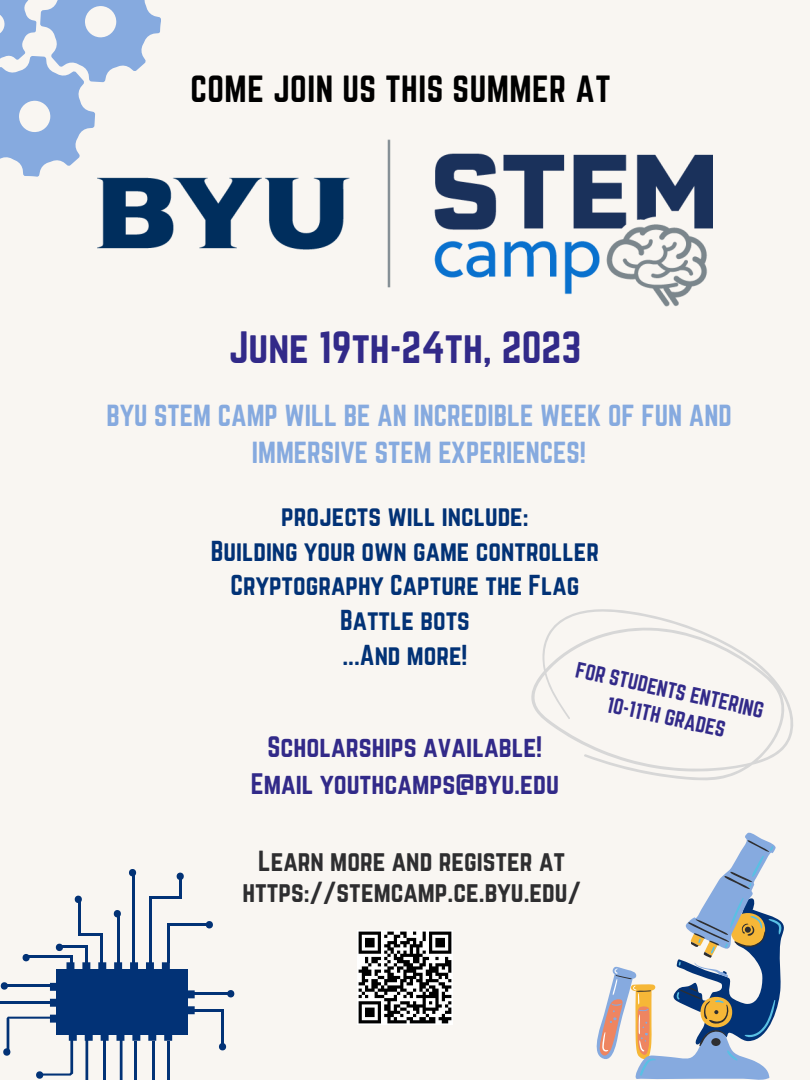
<style>
.page{position:relative;width:810px;height:1080px;background:#f9f6f2}
.page>*{position:absolute;margin:0;border:0;box-sizing:border-box;transform-origin:0 0}
.t1{font:39.62px "Norwester";color:#322a89}
.t2{font:33.12px "Norwester";letter-spacing:.015em;color:#000}
.t3{font:26.69px/37px "Norwester";color:#86aadf;text-align:center}
.t4{font:25.94px/36.1px "Norwester";color:#322a89;text-align:center}
.t5{font:25.44px/31.3px "Norwester";color:#2e2e30;text-align:center}
.t6{font:25.25px/34.9px "Norwester";color:#023276;text-align:center}
.t7{font:19.69px/27.2px "Norwester";color:#322a89;text-align:center}
</style>
<div class="page">
<svg style="left:597px;top:857px;width:187px;height:223px"></svg>
<img style="left:97px;top:139px;width:616px;height:168px">
<img style="left:358px;top:931px;width:94px;height:94px">
<svg style="left:0;top:0;width:164px;height:184px"></svg>
<hr style="left:167px;top:923px;width:2px;height:40px;background:#023276">
<hr style="left:167px;top:923px;width:42px;height:3px;background:#023276">
<svg style="left:206px;top:921px;width:7px;height:7px"></svg>
<hr style="left:149px;top:896px;width:3px;height:67px;background:#023276">
<hr style="left:149px;top:896px;width:33px;height:2px;background:#023276">
<hr style="left:179px;top:876px;width:3px;height:22px;background:#023276">
<svg style="left:176px;top:873px;width:8px;height:7px"></svg>
<hr style="left:132px;top:873px;width:3px;height:90px;background:#023276">
<hr style="left:118px;top:913px;width:2px;height:50px;background:#023276">
<hr style="left:101px;top:933px;width:2px;height:30px;background:#023276">
<hr style="left:81px;top:933px;width:20px;height:2px;background:#023276">
<hr style="left:78px;top:898px;width:3px;height:37px;background:#023276">
<svg style="left:74px;top:896px;width:8px;height:7px"></svg>
<svg style="left:113px;top:910px;width:8px;height:7px"></svg>
<svg style="left:129px;top:869px;width:8px;height:7px"></svg>
<hr style="left:194px;top:992px;width:37px;height:3px;background:#023276">
<hr style="left:194px;top:1009px;width:29px;height:3px;background:#023276">
<hr style="left:221px;top:1012px;width:2px;height:34px;background:#023276">
<svg style="left:227px;top:990px;width:8px;height:7px"></svg>
<svg style="left:219px;top:1043px;width:8px;height:7px"></svg>
<svg style="left:0;top:944px;width:195px;height:136px"></svg>
<svg style="left:531px;top:609px;width:262px;height:248px"></svg>
<h2 class="t2" style="left:190px;top:69px;width:422px">COME JOIN US THIS SUMMER AT</h2>
<h1 class="t1" style="left:229px;top:324px;width:354px">June 19th-24th, 2023</h1>
<p class="t3" style="left:106px;top:397px;width:627px">BYU STEM CAMP WILL BE AN INCREDIBLE WEEK OF FUN AND<br>IMMERSIVE STEM EXPERIENCES!</p>
<p class="t6" style="left:211px;top:498px;width:390px">projects will include:<br>Building your own game controller<br>Cryptography Capture the Flag<br>Battle bots<br>...And more!</p>
<p class="t7" style="left:579px;top:656px;width:193px;rotate:12deg">FOR STUDENTS ENTERING<br>10-11TH GRADES</p>
<p class="t4" style="left:251px;top:729px;width:310px">Scholarships available!<br>Email youthcamps@byu.edu</p>
<p class="t5" style="left:242px;top:845px;width:340px">Learn more and register at https://stemcamp.ce.byu.edu/</p>
</div>
